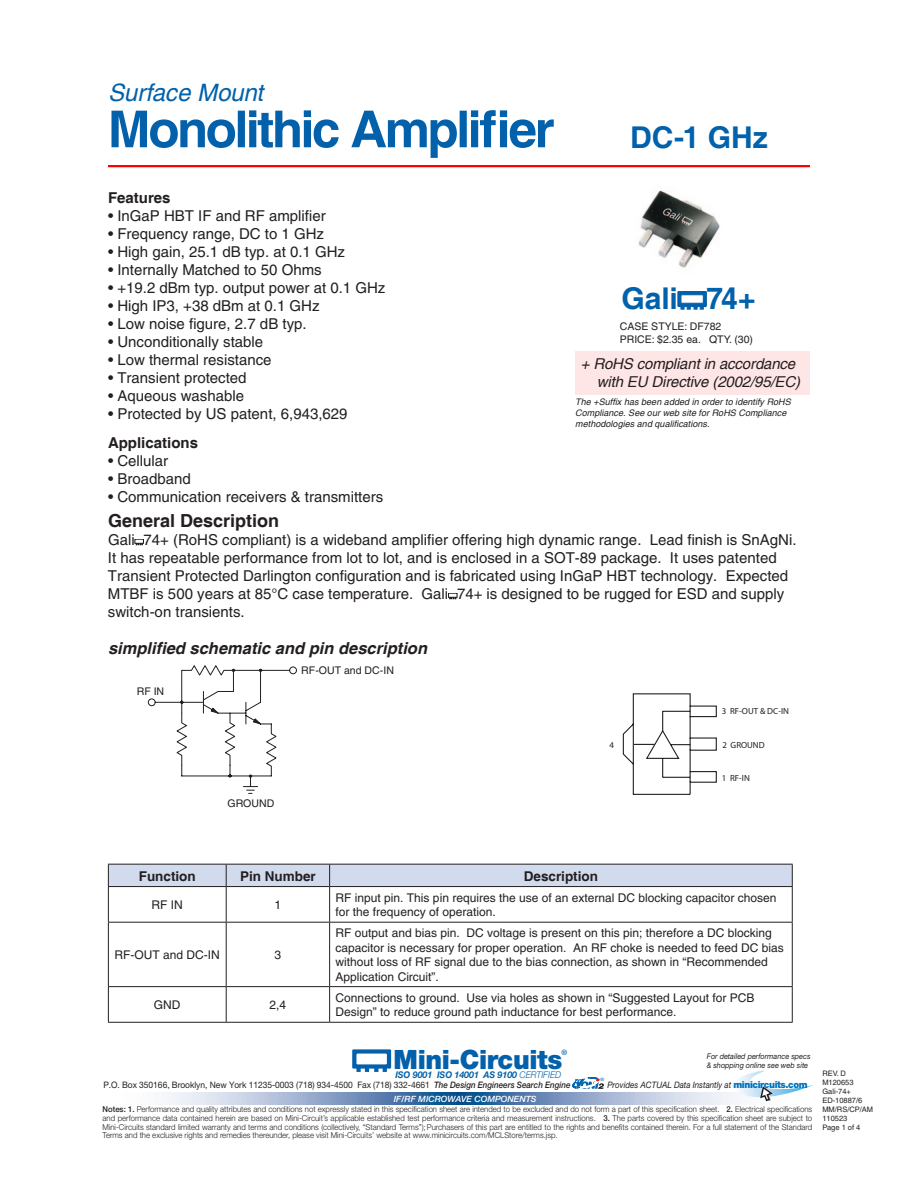
<style>
.page{position:relative;width:918px;height:1188px;background:#fff}
.page>*{position:absolute;margin:0;border:0;box-sizing:border-box;transform-origin:0 0}
.t1{font:700 51px "Helvetica";letter-spacing:-.05em;color:#0261aa}
.t2{font:700 30px "Helvetica";letter-spacing:.005em;color:#0161ab}
.t3{font:900 26.7px "Helvetica Neue";letter-spacing:-.015em;color:#0261aa}
.t4{font:italic 24px "Helvetica";letter-spacing:-.005em;color:#0161ab}
.t5{font:700 18px "Helvetica";color:#231f20}
.t6{font:italic 700 16.5px "Helvetica";color:#231f20}
.t7{font:15px/18px "Helvetica";color:#231f20}
.t8{font:italic 15px/18px "Helvetica";letter-spacing:-.01em;color:#231f20}
.t9{font:700 15px "Helvetica";color:#231f20}
.t10{font:700 13.5px "Helvetica";color:#231f20}
.t11{font:12px/14.4px "Helvetica";color:#231f20}
.t12{font:10.5px/12.6px "Helvetica";color:#231f20}
.t13{font:italic 700 9.3px "Helvetica Neue";color:#0261aa;scale:.95 1}
.t14{font:italic 9px/10.8px "Helvetica";letter-spacing:.005em;color:#231f20}
.t15{font:8.85px "Helvetica Neue";letter-spacing:-.005em;color:#231f20;scale:.95 1}
.t16{font:italic 8.85px "Helvetica Neue";color:#231f20;scale:.9 1}
.t17{font:8.85px "Helvetica";color:#231f20}
.t18{font:italic 500 8.55px "Helvetica Neue";color:#fff}
.t19{font:300 8.1px/8.6px "Helvetica Neue";color:#231f20;text-align:justify;scale:.95 1}
.t20{font:italic 7.8px/8.9px "Helvetica Neue";color:#231f20;scale:.95 1}
.t21{font:7.5px/9px "Helvetica";color:#231f20}
.t22{font:500 7.5px "Helvetica Neue";color:#0261aa}
.t23{font:4.5px "Helvetica";color:#0166b3;scale:1.11 1}
.s1{font-weight:300}
.s2{font-weight:500;font-style:italic}
.s3{font-weight:900;font-style:normal;font-size:9.75px;color:#0072bc}
.s4{font-weight:500}
</style>
<div class="page">
<hr style="left:108px;top:165px;width:702px;height:2px;background:#f00">
<svg style="left:352px;top:1049px;width:39px;height:23px"></svg>
<svg style="left:572px;top:1077px;width:32px;height:12px"></svg>
<svg style="left:164px;top:1092px;width:561px;height:12px;background:#8da7c9"></svg>
<svg style="left:725px;top:1071px;width:88px;height:34px"></svg>
<div style="left:108px;top:864px;width:685px;height:22px;background:#d2dbee"></div>
<hr style="left:108px;top:886px;width:118px;height:1px;background:#231f20">
<hr style="left:108px;top:887px;width:1px;height:35px;background:#231f20">
<hr style="left:226px;top:886px;width:104px;height:1px;background:#231f20">
<hr style="left:226px;top:887px;width:1px;height:35px;background:#231f20">
<hr style="left:330px;top:886px;width:463px;height:1px;background:#231f20">
<hr style="left:329px;top:887px;width:1px;height:35px;background:#231f20">
<hr style="left:792px;top:887px;width:1px;height:35px;background:#231f20">
<hr style="left:108px;top:922px;width:118px;height:1px;background:#231f20">
<hr style="left:108px;top:923px;width:1px;height:63px;background:#231f20">
<hr style="left:226px;top:922px;width:104px;height:1px;background:#231f20">
<hr style="left:226px;top:923px;width:1px;height:63px;background:#231f20">
<hr style="left:330px;top:922px;width:463px;height:1px;background:#231f20">
<hr style="left:329px;top:923px;width:1px;height:63px;background:#231f20">
<hr style="left:792px;top:923px;width:1px;height:63px;background:#231f20">
<hr style="left:108px;top:986px;width:118px;height:1px;background:#231f20">
<hr style="left:108px;top:987px;width:1px;height:35px;background:#231f20">
<hr style="left:226px;top:986px;width:104px;height:1px;background:#231f20">
<hr style="left:226px;top:987px;width:1px;height:35px;background:#231f20">
<hr style="left:330px;top:986px;width:463px;height:1px;background:#231f20">
<hr style="left:329px;top:987px;width:1px;height:35px;background:#231f20">
<hr style="left:792px;top:987px;width:1px;height:35px;background:#231f20">
<hr style="left:108px;top:1022px;width:118px;height:1px;background:#231f20">
<hr style="left:226px;top:1022px;width:104px;height:1px;background:#231f20">
<hr style="left:330px;top:1022px;width:463px;height:1px;background:#231f20">
<div style="left:135px;top:539px;width:9px;height:5px;border:1px solid #231f20"></div>
<svg style="left:136px;top:543px;width:7px;height:2px"></svg>
<div style="left:448px;top:593px;width:9px;height:5px;border:1px solid #231f20"></div>
<svg style="left:450px;top:597px;width:6px;height:2px"></svg>
<svg style="left:147px;top:665px;width:150px;height:129px"></svg>
<img style="left:638px;top:190px;width:82px;height:78px">
<div style="left:576px;top:352px;width:234px;height:43px;background:#ffe6e6"></div>
<svg style="left:678px;top:291px;width:28px;height:18px"></svg>
<svg style="left:622px;top:693px;width:95px;height:102px"></svg>
<h3 class="t4" style="left:108px;top:78px;width:157px">Surface Mount</h3>
<h1 class="t1" style="left:108px;top:98px;width:448px">Monolithic Amplifier</h1>
<p class="t9" style="left:108px;top:189px;width:64px">Features</p>
<p class="t7" style="left:108px;top:207px;width:219px">• InGaP HBT IF and RF amplifier</p>
<p class="t7" style="left:108px;top:225px;width:218px">• Frequency range, DC to 1 GHz</p>
<p class="t7" style="left:108px;top:243px;width:239px">• High gain, 25.1 dB typ. at 0.1 GHz</p>
<p class="t7" style="left:108px;top:261px;width:215px">• Internally Matched to 50 Ohms</p>
<p class="t7" style="left:108px;top:279px;width:279px">• +19.2 dBm typ. output power at 0.1 GHz</p>
<p class="t7" style="left:108px;top:297px;width:213px">• High IP3, +38 dBm at 0.1 GHz</p>
<p class="t7" style="left:108px;top:315px;width:200px">• Low noise figure, 2.7 dB typ.</p>
<p class="t7" style="left:108px;top:333px;width:157px">• Unconditionally stable</p>
<p class="t7" style="left:108px;top:351px;width:165px">• Low thermal resistance</p>
<p class="t7" style="left:108px;top:369px;width:140px">• Transient protected</p>
<p class="t7" style="left:108px;top:387px;width:138px">• Aqueous washable</p>
<p class="t7" style="left:108px;top:405px;width:241px">• Protected by US patent, 6,943,629</p>
<p class="t9" style="left:108px;top:434px;width:92px">Applications</p>
<p class="t7" style="left:108px;top:452px;width:62px">• Cellular</p>
<p class="t7" style="left:108px;top:470px;width:84px">• Broadband</p>
<p class="t7" style="left:108px;top:488px;width:277px">• Communication receivers &amp; transmitters</p>
<h2 class="t2" style="left:630px;top:119px;width:139px">DC-1 GHz</h2>
<h2 class="t2" style="left:621px;top:280px;width:136px">Gali 74+</h2>
<p class="t12" style="left:620px;top:320px;width:135px">CASE STYLE: DF782<br>PRICE: $2.35 ea. QTY. (30)</p>
<p class="t8" style="left:597px;top:355px;width:205px;text-indent:-16px">+ RoHS compliant in accordance with EU Directive (2002/95/EC)</p>
<p class="t14" style="left:575px;top:397px;width:217px">The +Suffix has been added in order to identify RoHS<br>Compliance. See our web site for RoHS Compliance methodologies and qualifications.</p>
<p class="t5" style="left:108px;top:510px;width:173px">General Description</p>
<p class="t7" style="left:108px;top:531px;width:690px">Gali 74+ (RoHS compliant) is a wideband amplifier offering high dynamic range. Lead finish is SnAgNi.<br>It has repeatable performance from lot to lot, and is enclosed in a SOT-89 package. It uses patented Transient Protected Darlington configuration and is fabricated using InGaP HBT technology. Expected MTBF is 500 years at 85°C case temperature. Gali 74+ is designed to be rugged for ESD and supply switch-on transients.</p>
<p class="t6" style="left:108px;top:638px;width:321px">simplified schematic and pin description</p>
<p class="t12" style="left:137px;top:685px;width:29px">RF IN</p>
<p class="t12" style="left:301px;top:664px;width:94px">RF-OUT and DC-IN</p>
<p class="t12" style="left:228px;top:797px;width:48px">GROUND</p>
<p class="t17" style="left:610px;top:740px;width:6px">4</p>
<p class="t17" style="left:722px;top:705px;width:69px">3 RF-OUT &amp; DC-IN</p>
<p class="t17" style="left:722px;top:740px;width:44px">2 GROUND</p>
<p class="t17" style="left:722px;top:772px;width:30px">1 RF-IN</p>
<p class="t10" style="left:139px;top:868px;width:58px">Function</p>
<p class="t10" style="left:240px;top:868px;width:77px">Pin Number</p>
<p class="t10" style="left:524px;top:868px;width:76px">Description</p>
<p class="t11" style="left:152px;top:898px;width:33px">RF IN</p>
<p class="t11" style="left:275px;top:898px;width:8px">1</p>
<p class="t11" style="left:336px;top:890px;width:442px">RF input pin. This pin requires the use of an external DC blocking capacitor chosen for the frequency of operation.</p>
<p class="t11" style="left:115px;top:948px;width:107px">RF-OUT and DC-IN</p>
<p class="t11" style="left:275px;top:948px;width:8px">3</p>
<p class="t11" style="left:336px;top:926px;width:450px">RF output and bias pin. DC voltage is present on this pin; therefore a DC blocking capacitor is necessary for proper operation. An RF choke is needed to feed DC bias without loss of RF signal due to the bias connection, as shown in “Recommended Application Circuit”.</p>
<p class="t11" style="left:154px;top:998px;width:28px">GND</p>
<p class="t11" style="left:270px;top:998px;width:18px">2,4</p>
<p class="t11" style="left:336px;top:990px;width:420px">Connections to ground. Use via holes as shown in “Suggested Layout for PCB<br>Design” to reduce ground path inductance for best performance.</p>
<h3 class="t3" style="left:394px;top:1043px;width:170px">Mini-Circuits</h3>
<p class="t13" style="left:395px;top:1069px;width:176px">ISO 9001 ISO 14001 AS 9100 <span class="s1">CERTIFIED</span></p>
<p class="t22" style="left:562px;top:1048px;width:7px">®</p>
<p class="t15" style="left:103px;top:1080px;width:493px">P.O. Box 350166, Brooklyn, New York 11235-0003 (718) 934-4500 Fax (718) 332-4661 <span class="s2">The Design Engineers Search Engine</span></p>
<p class="t20" style="left:707px;top:1052px;width:111px">For detailed performance specs &amp; shopping online see web site</p>
<p class="t16" style="left:607px;top:1080px;width:224px">Provides ACTUAL Data Instantly at <span class="s3">minicircuits.com</span></p>
<p class="t23" style="left:601px;top:1077px;width:5px">®</p>
<p class="t19" style="left:103px;top:1105px;width:749px"><span class="s4">Notes: 1.</span> Performance and quality attributes and conditions not expressly stated in this specification sheet are intended to be excluded and do not form a part of this specification sheet. <span class="s4">2.</span> Electrical specifications and performance data contained herein are based on Mini-Circuit’s applicable established test performance criteria and measurement instructions. <span class="s4">3.</span> The parts covered by this specification sheet are subject to Mini-Circuits standard limited warranty and terms and conditions (collectively, “Standard Terms”);Purchasers of this part are entitled to the rights and benefits contained therein. For a full statement of the Standard Terms and the exclusive rights and remedies thereunder, please visit Mini-Circuits’ website at www.minicircuits.com/MCLStore/terms.jsp.</p>
<p class="t18" style="left:394px;top:1094px;width:144px">IF/RF MICROWAVE COMPONENTS</p>
<p class="t21" style="left:822px;top:1069px;width:52px">REV. D<br>M120653<br>Gali-74+<br>ED-10887/6<br>MM/RS/CP/AM<br>110523</p>
<p class="t21" style="left:822px;top:1123px;width:40px">Page 1 of 4</p>
</div>
